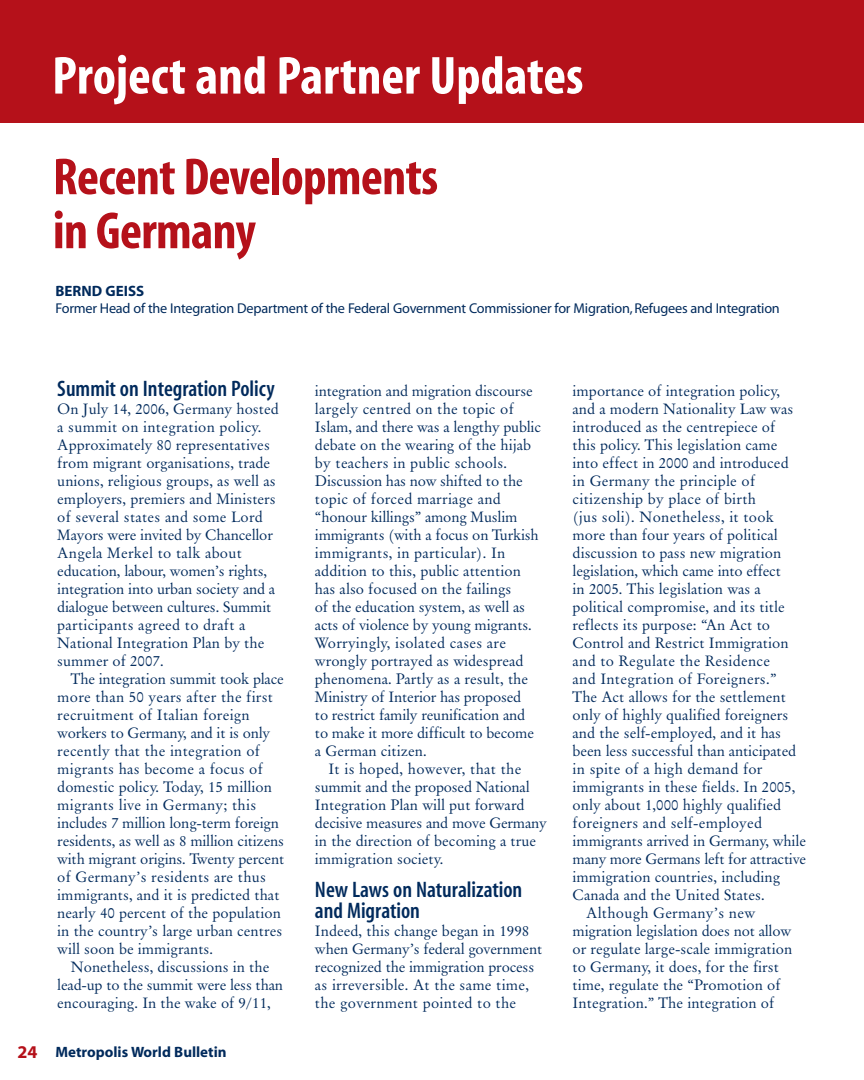
<style>
.page{position:relative;width:864px;height:1080px;background:#fff}
.page>*{position:absolute;margin:0;border:0;box-sizing:border-box;transform-origin:0 0}
.t1{font:700 condensed 54px "Myriad";color:#fff}
.t2{font:700 condensed 52.5px/54px "Myriad";letter-spacing:-.015em;color:#b5111a}
.t3{font:600 condensed 22.5px/21px "Myriad";color:#002a5c}
.t4{font:15px/18px "Original Garamond BT";color:#002a5c}
.t5{font:700 15px "Myriad";color:#002a5c}
.t6{font:15px "Original Garamond BT";letter-spacing:-.02em;color:#002a5c}
.t7{font:14.25px "Myriad";letter-spacing:-.015em;color:#002a5c}
.s1{font-size:18px;color:#b5111a}
</style>
<div class="page">
<div style="left:0;top:0;width:864px;height:122px;background:#b5111a"></div>
<h1 class="t1" style="left:52px;top:55px;width:533px">Project and Partner Updates</h1>
<h2 class="t2" style="left:53px;top:155px;width:387px">Recent Developments in Germany</h2>
<p class="t5" style="left:56px;top:285px;width:90px">BERND GEISS</p>
<p class="t7" style="left:56px;top:303px;width:726px">Former Head of the Integration Department of the Federal Government Commissioner for Migration, Refugees and Integration</p>
<h3 class="t3" style="left:57px;top:380px;width:219px">Summit on Integration Policy</h3>
<p class="t4" style="left:57px;top:401px;width:223px">On July 14, 2006, Germany hosted a summit on integration policy.<br>Approximately 80 representatives from migrant organisations, trade unions, religious groups, as well as employers, premiers and Ministers of several states and some Lord<br>Mayors were invited by Chancellor<br>Angela Merkel to talk about education, labour, women’s rights, integration into urban society and a dialogue between cultures. Summit participants agreed to draft a<br>National Integration Plan by the summer of 2007.</p>
<p class="t4" style="left:57px;top:671px;width:229px;text-indent:14px">The integration summit took place more than 50 years after the first recruitment of Italian foreign workers to Germany, and it is only recently that the integration of migrants has become a focus of domestic policy. Today, 15 million migrants live in Germany; this includes 7 million long-term foreign residents, as well as 8 million citizens with migrant origins. Twenty percent of Germany’s residents are thus immigrants, and it is predicted that nearly 40 percent of the population in the country’s large urban centres will soon be immigrants.</p>
<p class="t4" style="left:57px;top:959px;width:227px;text-indent:14px">Nonetheless, discussions in the lead-up to the summit were less than encouraging. In the wake of 9/11,</p>
<p class="t5" style="left:18px;top:1047px;width:211px"><span class="s1">24</span> Metropolis World Bulletin</p>
<p class="t4" style="left:315px;top:383px;width:228px">integration and migration discourse largely centred on the topic of<br>Islam, and there was a lengthy public debate on the wearing of the hijab by teachers in public schools.<br>Discussion has now shifted to the topic of forced marriage and “honour killings” among Muslim immigrants (with a focus on Turkish immigrants, in particular). In addition to this, public attention has also focused on the failings<br>of the education system, as well as acts of violence by young migrants.<br>Worryingly, isolated cases are wrongly portrayed as widespread phenomena. Partly as a result, the<br>Ministry of Interior has proposed<br>to restrict family reunification and to make it more difficult to become a German citizen.</p>
<p class="t4" style="left:315px;top:761px;width:234px;text-indent:13px">It is hoped, however, that the summit and the proposed National<br>Integration Plan will put forward decisive measures and move Germany in the direction of becoming a true immigration society.</p>
<h3 class="t3" style="left:315px;top:881px;width:209px">New Laws on Naturalization and Migration</h3>
<p class="t4" style="left:315px;top:923px;width:229px">Indeed, this change began in 1998 when Germany’s federal government recognized the immigration process as irreversible. At the same time, the government pointed to the</p>
<p class="t4" style="left:573px;top:383px;width:209px">importance of integration policy,</p>
<p class="t4" style="left:573px;top:401px;width:222px">and a modern Nationality Law was</p>
<p class="t4" style="left:573px;top:419px;width:204px">introduced as the centrepiece of</p>
<p class="t4" style="left:573px;top:437px;width:206px">this policy. This legislation came</p>
<p class="t4" style="left:573px;top:455px;width:218px">into effect in 2000 and introduced</p>
<p class="t4" style="left:573px;top:473px;width:184px">in Germany the principle of</p>
<p class="t4" style="left:573px;top:491px;width:185px">citizenship by place of birth</p>
<p class="t4" style="left:573px;top:509px;width:203px">(jus soli). Nonetheless, it took</p>
<p class="t4" style="left:573px;top:527px;width:207px">more than four years of political</p>
<p class="t4" style="left:573px;top:545px;width:210px">discussion to pass new migration</p>
<p class="t4" style="left:573px;top:563px;width:210px">legislation, which came into effect</p>
<p class="t4" style="left:573px;top:581px;width:190px">in 2005. This legislation was a</p>
<p class="t4" style="left:573px;top:599px;width:214px">political compromise, and its title</p>
<p class="t4" style="left:573px;top:617px;width:199px">reflects its purpose: “An Act to</p>
<p class="t4" style="left:573px;top:635px;width:218px">Control and Restrict Immigration</p>
<p class="t4" style="left:573px;top:653px;width:199px">and to Regulate the Residence</p>
<p class="t4" style="left:573px;top:671px;width:206px">and Integration of Foreigners.”</p>
<p class="t4" style="left:573px;top:689px;width:215px">The Act allows for the settlement</p>
<p class="t4" style="left:573px;top:707px;width:217px">only of highly qualified foreigners</p>
<p class="t4" style="left:573px;top:725px;width:210px">and the self-employed, and it has</p>
<p class="t4" style="left:573px;top:743px;width:225px">been less successful than anticipated</p>
<p class="t4" style="left:573px;top:761px;width:191px">in spite of a high demand for</p>
<p class="t4" style="left:573px;top:779px;width:224px">immigrants in these fields. In 2005,</p>
<p class="t4" style="left:573px;top:797px;width:210px">only about 1,000 highly qualified</p>
<p class="t4" style="left:573px;top:815px;width:191px">foreigners and self-employed</p>
<p class="t4" style="left:573px;top:833px;width:235px">immigrants arrived in Germany, while</p>
<p class="t6" style="left:573px;top:853px;width:235px">many more Germans left for attractive</p>
<p class="t4" style="left:573px;top:869px;width:209px">immigration countries, including</p>
<p class="t4" style="left:573px;top:887px;width:194px">Canada and the United States.</p>
<p class="t4" style="left:586px;top:905px;width:171px">Although Germany’s new</p>
<p class="t4" style="left:573px;top:923px;width:220px">migration legislation does not allow</p>
<p class="t4" style="left:573px;top:941px;width:221px">or regulate large-scale immigration</p>
<p class="t4" style="left:573px;top:959px;width:208px">to Germany, it does, for the first</p>
<p class="t4" style="left:573px;top:977px;width:210px">time, regulate the “Promotion of</p>
<p class="t4" style="left:573px;top:995px;width:203px">Integration.” The integration of</p>
</div>
